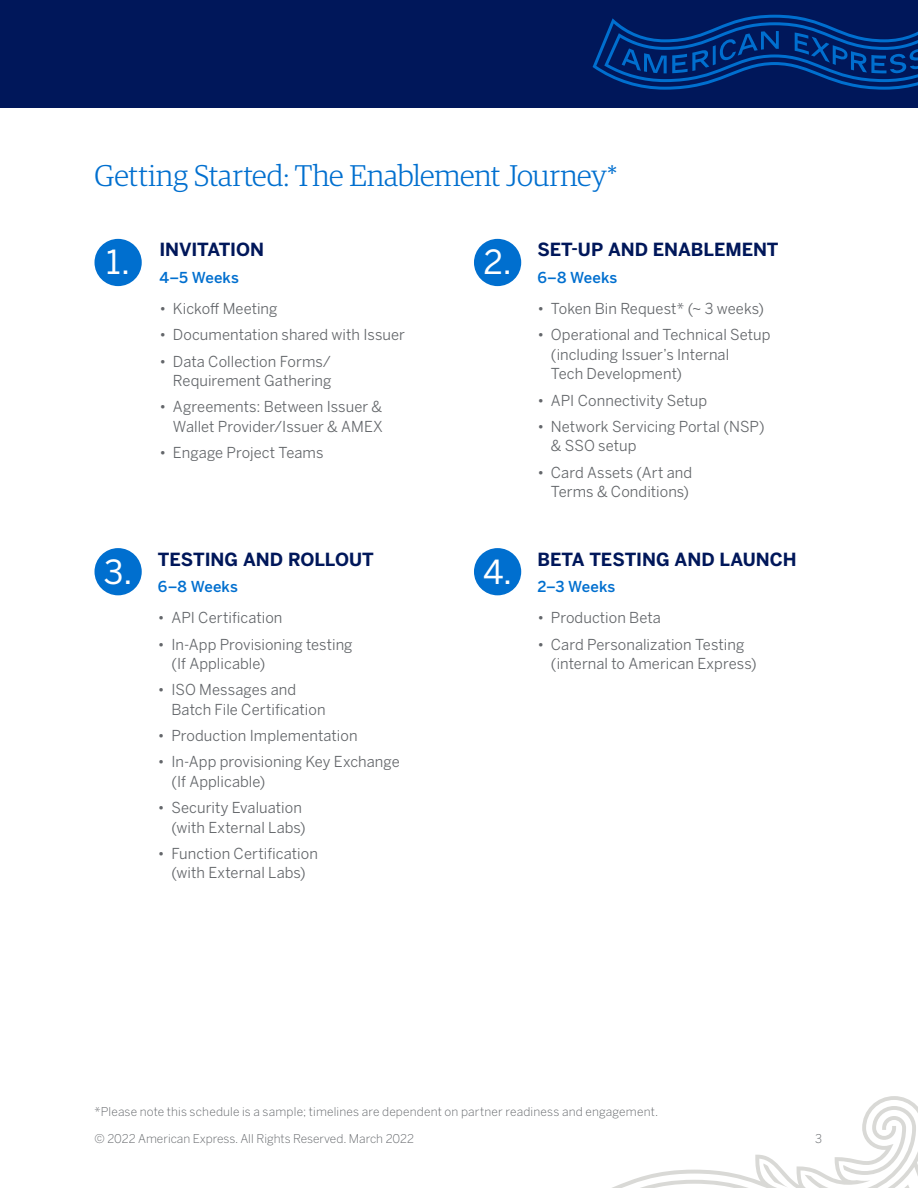
<style>
.page{position:relative;width:918px;height:1188px;background:#fff}
.page>*{position:absolute;margin:0;border:0;box-sizing:border-box;transform-origin:0 0}
.t1{font:33px "Benton Sans";color:#fff}
.t2{font:300 30px "Guardian Egyp";letter-spacing:-.005em;color:#006fcf}
.t3{font:700 18px "Benton Sans";letter-spacing:-.005em;color:#00175a}
.t4{font:15px/19.5px "Benton Sans";letter-spacing:.005em;color:#63666a}
.t5{font:500 15px "Benton Sans";letter-spacing:.005em;color:#006fcf}
.t6{font:300 12px "Benton Sans";letter-spacing:.01em;color:#63666a}
</style>
<div class="page">
<svg style="left:612px;top:1096px;width:306px;height:92px"></svg>
<div style="left:0;top:0;width:918px;height:108px;background:#00175a"></div>
<svg style="left:593px;top:15px;width:325px;height:75px"></svg>
<div style="left:94px;top:548px;width:48px;height:47px;background:#006fcf;border-radius:50%"></div>
<div style="left:474px;top:548px;width:47px;height:47px;background:#006fcf;border-radius:50%"></div>
<div style="left:94px;top:239px;width:48px;height:47px;background:#006fcf;border-radius:50%"></div>
<div style="left:474px;top:239px;width:47px;height:47px;background:#006fcf;border-radius:50%"></div>
<h2 class="t2" style="left:94px;top:155px;width:524px">Getting Started: The Enablement Journey*</h2>
<h1 class="t1" style="left:106px;top:242px;width:25px">1.</h1>
<p class="t3" style="left:159px;top:239px;width:106px">INVITATION</p>
<p class="t5" style="left:159px;top:268px;width:81px">4–5 Weeks</p>
<p class="t4" style="left:159px;top:299px;width:120px">• Kickoff Meeting</p>
<p class="t4" style="left:159px;top:325px;width:247px">• Documentation shared with Issuer</p>
<p class="t4" style="left:159px;top:351px;width:174px;text-align:right">• Data Collection Forms/<br>Requirement Gathering</p>
<p class="t4" style="left:159px;top:397px;width:225px;text-align:right">• Agreements: Between Issuer &amp;<br>Wallet Provider/Issuer &amp; AMEX</p>
<p class="t4" style="left:159px;top:443px;width:166px">• Engage Project Teams</p>
<h1 class="t1" style="left:104px;top:552px;width:30px">3.</h1>
<p class="t3" style="left:158px;top:548px;width:217px">TESTING AND ROLLOUT</p>
<p class="t5" style="left:158px;top:577px;width:82px">6–8 Weeks</p>
<p class="t4" style="left:158px;top:608px;width:126px">• API Certification</p>
<p class="t4" style="left:171px;top:634px;width:183px;text-indent:-14px">• In-App Provisioning testing (If Applicable)</p>
<p class="t4" style="left:171px;top:680px;width:156px;text-indent:-13px">• ISO Messages and<br>Batch File Certification</p>
<p class="t4" style="left:158px;top:726px;width:201px">• Production Implementation</p>
<p class="t4" style="left:171px;top:752px;width:230px;text-indent:-13px">• In-App provisioning Key Exchange (If Applicable)</p>
<p class="t4" style="left:158px;top:798px;width:149px;text-align:right">• Security Evaluation (with External Labs)</p>
<p class="t4" style="left:158px;top:844px;width:161px;text-align:center">• Function Certification (with External Labs)</p>
<h1 class="t1" style="left:483px;top:242px;width:30px">2.</h1>
<p class="t3" style="left:537px;top:239px;width:243px">SET-UP AND ENABLEMENT</p>
<p class="t5" style="left:537px;top:268px;width:82px">6–8 Weeks</p>
<p class="t4" style="left:537px;top:299px;width:228px">• Token Bin Request* (~ 3 weeks)</p>
<p class="t4" style="left:551px;top:325px;width:221px;text-indent:-13px">• Operational and Technical Setup (including Issuer’s Internal<br>Tech Development)</p>
<p class="t4" style="left:537px;top:390px;width:171px">• API Connectivity Setup</p>
<p class="t4" style="left:551px;top:417px;width:215px;text-indent:-13px">• Network Servicing Portal (NSP) &amp; SSO setup</p>
<p class="t4" style="left:537px;top:462px;width:156px;text-align:right">• Card Assets (Art and<br>Terms &amp; Conditions)</p>
<h1 class="t1" style="left:483px;top:552px;width:31px">4.</h1>
<p class="t3" style="left:537px;top:548px;width:261px">BETA TESTING AND LAUNCH</p>
<p class="t5" style="left:537px;top:577px;width:80px">2–3 Weeks</p>
<p class="t4" style="left:537px;top:608px;width:125px">• Production Beta</p>
<p class="t4" style="left:551px;top:634px;width:207px;text-indent:-14px">• Card Personalization Testing (internal to American Express)</p>
<p class="t6" style="left:94px;top:1105px;width:565px">*Please note this schedule is a sample; timelines are dependent on partner readiness and engagement.</p>
<p class="t6" style="left:94px;top:1132px;width:321px">© 2022 American Express. All Rights Reserved. March 2022</p>
<p class="t6" style="left:815px;top:1132px;width:8px">3</p>
</div>
